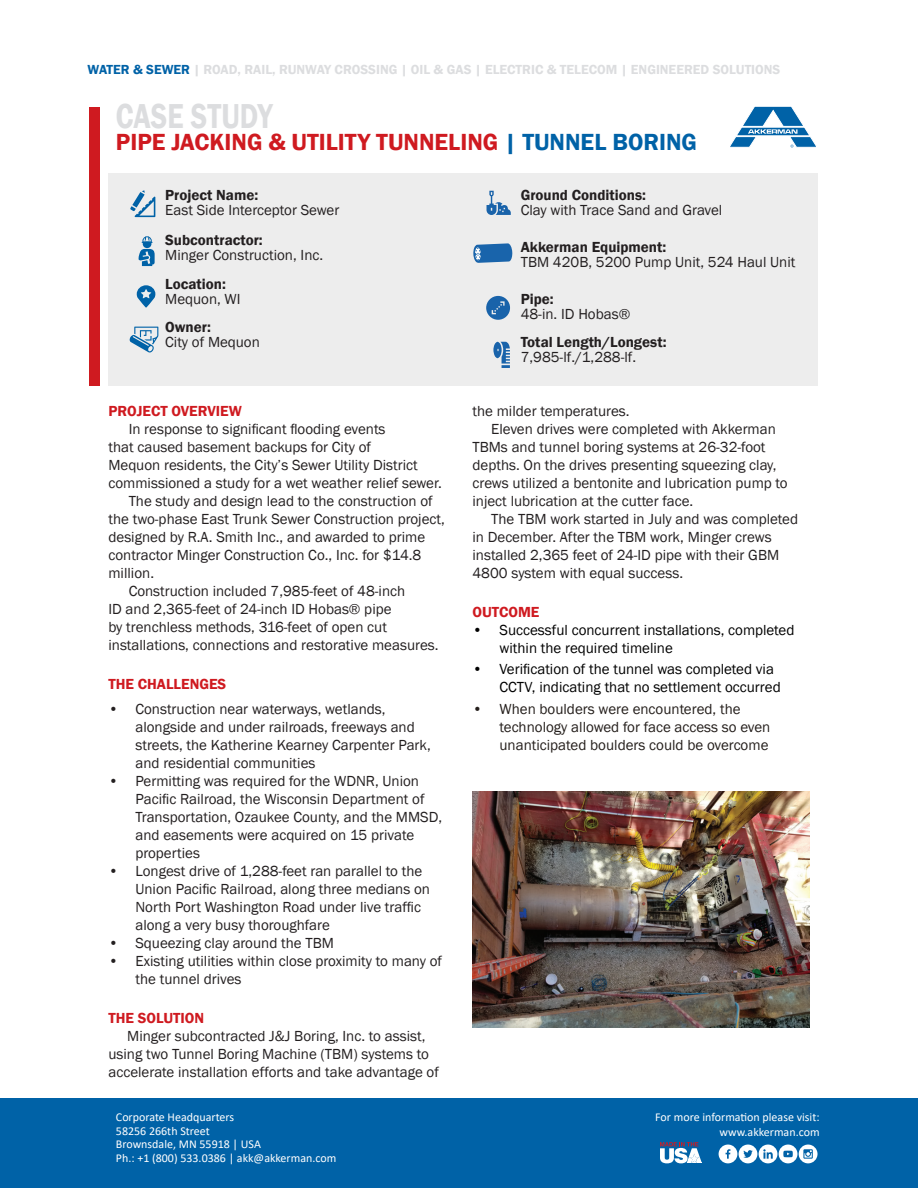
<style>
.page{position:relative;width:918px;height:1188px;background:#fff}
.page>*{position:absolute;margin:0;border:0;box-sizing:border-box;transform-origin:0 0}
.t1{font:600 35.7px "Franklin Gothic";color:#dcdddf;scale:.8 1}
.t2{font:600 24px "Franklin Gothic";color:#cf1a20}
.t3{font:15px/18px "Franklin Gothic";color:#231f20}
.t4{font:15px/18px "Franklin Gothic";color:#000}
.t5{font:15px/18px "Franklin Gothic";color:#241e1b}
.t6{font:600 15px "Franklin Gothic";color:#231f20}
.t7{font:600 15px "Franklin Gothic";color:#cf1a20}
.t8{font:600 13.5px "Franklin Gothic";color:#dcdddf}
.t9{font:12px/13.5px "Calibri";color:#fff;text-align:right}
.s1{color:#0062a7}
</style>
<div class="page">
<div style="left:108px;top:173px;width:710px;height:213px;background:#ededed"></div>
<svg style="left:487px;top:191px;width:24px;height:24px"></svg>
<svg style="left:486px;top:296px;width:24px;height:24px"></svg>
<svg style="left:493px;top:342px;width:17px;height:26px"></svg>
<svg style="left:138px;top:236px;width:17px;height:30px"></svg>
<svg style="left:129px;top:327px;width:29px;height:26px"></svg>
<svg style="left:137px;top:285px;width:18px;height:23px"></svg>
<svg style="left:130px;top:190px;width:25px;height:27px"></svg>
<svg style="left:473px;top:243px;width:39px;height:20px"></svg>
<svg style="left:730px;top:106px;width:86px;height:42px"></svg>
<div style="left:90px;top:107px;width:10px;height:279px;background:#cf1a20"></div>
<div style="left:0;top:1098px;width:918px;height:90px;background:#0062a7"></div>
<svg style="left:719px;top:1145px;width:99px;height:18px"></svg>
<svg style="left:660px;top:1142px;width:42px;height:21px"></svg>
<img style="left:472px;top:791px;width:338px;height:237px">
<p class="t8" style="left:88px;top:62px;width:694px"><span class="s1">WATER &amp; SEWER</span> | ROAD, RAIL, RUNWAY CROSSING | OIL &amp; GAS | ELECTRIC &amp; TELECOM | ENGINEERED SOLUTIONS</p>
<h1 class="t1" style="left:116px;top:94px;width:197px">CASE STUDY</h1>
<h2 class="t2" style="left:116px;top:128px;width:583px">PIPE JACKING &amp; UTILITY TUNNELING <span class="s1">| TUNNEL BORING</span></h2>
<p class="t6" style="left:165px;top:186px;width:95px">Project Name:</p>
<p class="t3" style="left:165px;top:202px;width:176px">East Side Interceptor Sewer</p>
<p class="t6" style="left:165px;top:231px;width:99px">Subcontractor:</p>
<p class="t3" style="left:165px;top:247px;width:159px">Minger Construction, Inc.</p>
<p class="t6" style="left:165px;top:275px;width:62px">Location:</p>
<p class="t3" style="left:165px;top:290px;width:77px">Mequon, WI</p>
<p class="t6" style="left:165px;top:318px;width:47px">Owner:</p>
<p class="t3" style="left:165px;top:334px;width:96px">City of Mequon</p>
<p class="t6" style="left:521px;top:186px;width:127px">Ground Conditions:</p>
<p class="t3" style="left:521px;top:202px;width:203px">Clay with Trace Sand and Gravel</p>
<p class="t6" style="left:521px;top:238px;width:147px">Akkerman Equipment:</p>
<p class="t3" style="left:521px;top:253px;width:276px">TBM 420B, 5200 Pump Unit, 524 Haul Unit</p>
<p class="t6" style="left:521px;top:290px;width:35px">Pipe:</p>
<p class="t3" style="left:521px;top:305px;width:111px">48-in. ID Hobas®</p>
<p class="t6" style="left:521px;top:333px;width:148px">Total Length/Longest:</p>
<p class="t3" style="left:521px;top:349px;width:117px">7,985-lf./1,288-lf.</p>
<p class="t7" style="left:108px;top:402px;width:135px">PROJECT OVERVIEW</p>
<p class="t3" style="left:129px;top:420px;width:258px">In response to significant flooding events</p>
<p class="t3" style="left:108px;top:438px;width:264px">that caused basement backups for City of</p>
<p class="t3" style="left:108px;top:456px;width:311px">Mequon residents, the City’s Sewer Utility District</p>
<p class="t3" style="left:108px;top:474px;width:335px">commissioned a study for a wet weather relief sewer.</p>
<p class="t3" style="left:129px;top:492px;width:305px">The study and design lead to the construction of</p>
<p class="t3" style="left:108px;top:510px;width:338px">the two-phase East Trunk Sewer Construction project,</p>
<p class="t3" style="left:108px;top:528px;width:318px">designed by R.A. Smith Inc., and awarded to prime</p>
<p class="t3" style="left:108px;top:546px;width:314px">contractor Minger Construction Co., Inc. for $14.8</p>
<p class="t3" style="left:108px;top:564px;width:47px">million.</p>
<p class="t3" style="left:129px;top:582px;width:278px">Construction included 7,985-feet of 48-inch</p>
<p class="t3" style="left:108px;top:600px;width:285px">ID and 2,365-feet of 24-inch ID Hobas® pipe</p>
<p class="t3" style="left:108px;top:618px;width:280px">by trenchless methods, 316-feet of open cut</p>
<p class="t3" style="left:108px;top:636px;width:332px">installations, connections and restorative measures.</p>
<p class="t7" style="left:108px;top:675px;width:119px">THE CHALLENGES</p>
<p class="t3" style="left:135px;top:700px;width:297px;text-indent:-27px">• Construction near waterways, wetlands, alongside and under railroads, freeways and streets, the Katherine Kearney Carpenter Park, and residential communities</p>
<p class="t3" style="left:135px;top:772px;width:308px;text-indent:-27px">• Permitting was required for the WDNR, Union Pacific Railroad, the Wisconsin Department of Transportation, Ozaukee County, and the MMSD, and easements were acquired on 15 private properties</p>
<p class="t3" style="left:135px;top:862px;width:296px;text-indent:-27px">• Longest drive of 1,288-feet ran parallel to the Union Pacific Railroad, along three medians on North Port Washington Road under live traffic along a very busy thoroughfare</p>
<p class="t3" style="left:108px;top:934px;width:227px">• Squeezing clay around the TBM</p>
<p class="t3" style="left:135px;top:952px;width:308px;text-indent:-27px">• Existing utilities within close proximity to many of the tunnel drives</p>
<p class="t7" style="left:108px;top:1009px;width:97px">THE SOLUTION</p>
<p class="t3" style="left:108px;top:1027px;width:332px;text-indent:19px">Minger subcontracted J&amp;J Boring, Inc. to assist, using two Tunnel Boring Machine (TBM) systems to accelerate installation efforts and take advantage of</p>
<p class="t9" style="left:116px;top:1110px;width:222px;text-align:left">Corporate Headquarters<br>58256 266th Street<br>Brownsdale, MN 55918 | USA<br>Ph.: +1 (800) 533.0386 | akk@akkerman.com</p>
<p class="t3" style="left:472px;top:402px;width:159px">the milder temperatures.</p>
<p class="t3" style="left:491px;top:420px;width:286px">Eleven drives were completed with Akkerman</p>
<p class="t3" style="left:472px;top:438px;width:295px">TBMs and tunnel boring systems at 26-32-foot</p>
<p class="t3" style="left:472px;top:456px;width:306px">depths. On the drives presenting squeezing clay,</p>
<p class="t3" style="left:472px;top:474px;width:317px">crews utilized a bentonite and lubrication pump to</p>
<p class="t3" style="left:472px;top:492px;width:222px">inject lubrication at the cutter face.</p>
<p class="t3" style="left:491px;top:510px;width:308px">The TBM work started in July and was completed</p>
<p class="t3" style="left:472px;top:528px;width:301px">in December. After the TBM work, Minger crews</p>
<p class="t3" style="left:472px;top:546px;width:308px">installed 2,365 feet of 24-ID pipe with their GBM</p>
<p class="t3" style="left:472px;top:564px;width:212px">4800 system with equal success.</p>
<p class="t7" style="left:472px;top:603px;width:69px">OUTCOME</p>
<p class="t4" style="left:500px;top:621px;width:297px;text-indent:-27px">• Successful concurrent installations, completed within the required timeline</p>
<p class="t4" style="left:500px;top:661px;width:283px;text-indent:-27px">• Verification of the tunnel was completed via<br>CCTV, indicating that no settlement occurred</p>
<p class="t5" style="left:500px;top:700px;width:272px;text-indent:-27px">• When boulders were encountered, the technology allowed for face access so even unanticipated boulders could be overcome</p>
<p class="t9" style="left:655px;top:1110px;width:166px;line-height:15px">For more information please visit: www.akkerman.com</p>
</div>
